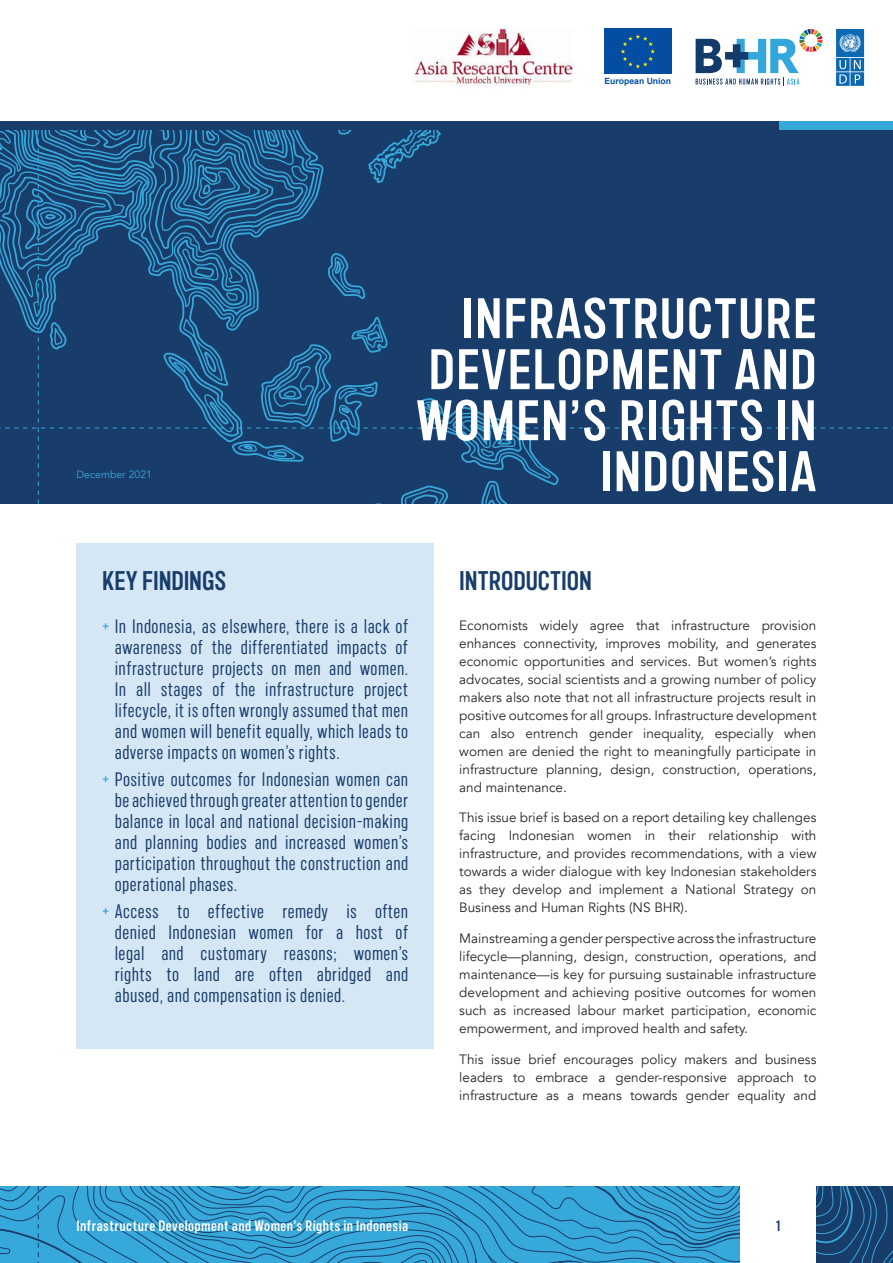
<style>
.page{position:relative;width:893px;height:1263px;background:#fff}
.page>*{position:absolute;margin:0;border:0;box-sizing:border-box;transform-origin:0 0}
.t1{font:700 57px/51px "Marsden Cm Semi";letter-spacing:.025em;color:#fff;text-align:right}
.t2{font:700 27px "Marsden Cm Semi";color:#183d6b}
.t3{font:19.5px/21px "Marsden Cm Regular";letter-spacing:.025em;color:#183d6b;text-align:justify}
.t4{font:700 15px "Marsden Cm Semi";letter-spacing:.03em;color:#fff}
.t5{font:700 15px "Marsden Cm Semi";color:#183d6b}
.t6{font:13.5px/18px "Avenir";color:#292829;text-align:justify}
.t7{font:10.5px "Avenir";color:#37a8da}
.t8{font:700 8.55px "Arial";color:#034ea2}
.s1{color:#37a8da}
</style>
<div class="page">
<svg style="left:0;top:129px;width:893px;height:375px;background:#1a4473"></svg>
<div style="left:778px;top:121px;width:115px;height:8px;background:#37a8da"></div>
<div style="left:0;top:121px;width:778px;height:8px;background:#183d6b"></div>
<svg style="left:836px;top:29px;width:28px;height:57px;background:#3f88c1"></svg>
<svg style="left:696px;top:29px;width:126px;height:57px"></svg>
<div style="left:77px;top:543px;width:357px;height:506px;background:#d5e6f5"></div>
<div style="left:604px;top:29px;width:68px;height:45px;background:#034ea2"></div>
<svg style="left:621px;top:34px;width:34px;height:34px"></svg>
<img style="left:414px;top:28px;width:159px;height:59px">
<svg style="left:0;top:1186px;width:740px;height:77px;background:#329acb"></svg>
<svg style="left:816px;top:1186px;width:77px;height:77px;background:#1b4978"></svg>
<p class="t8" style="left:605px;top:75px;width:68px">European Union</p>
<p class="t7" style="left:77px;top:468px;width:77px">December 2021</p>
<h1 class="t1" style="left:416px;top:294px;width:402px">INFRASTRUCTURE<br>DEVELOPMENT AND<br>WOMEN’S RIGHTS IN<br>INDONESIA</h1>
<h2 class="t2" style="left:102px;top:567px;width:126px">KEY FINDINGS</h2>
<p class="t3" style="left:115px;top:616px;width:295px;text-indent:-13px"><span class="s1">+</span> In Indonesia, as elsewhere, there is a lack of awareness of the differentiated impacts of infrastructure projects on men and women.<br>In all stages of the infrastructure project lifecycle, it is often wrongly assumed that men and women will benefit equally, which leads to adverse impacts on women’s rights.</p>
<p class="t3" style="left:115px;top:769px;width:295px;text-indent:-13px"><span class="s1">+</span> Positive outcomes for Indonesian women can be achieved through greater attention to gender balance in local and national decision-making and planning bodies and increased women’s participation throughout the construction and operational phases.</p>
<h3 class="t3" style="left:115px;top:901px;width:295px;text-indent:-13px"><span class="s1">+</span> Access to effective remedy is often denied Indonesian women for a host of legal and customary reasons; women’s rights to land are often abridged and abused, and compensation is denied.</h3>
<h2 class="t2" style="left:459px;top:567px;width:134px">INTRODUCTION</h2>
<p class="t6" style="left:459px;top:616px;width:359px">Economists widely agree that infrastructure provision enhances connectivity, improves mobility, and generates economic opportunities and services. But women’s rights advocates, social scientists and a growing number of policy makers also note that not all infrastructure projects result in positive outcomes for all groups. Infrastructure development can also entrench gender inequality, especially when women are denied the right to meaningfully participate in infrastructure planning, design, construction, operations, and maintenance.</p>
<p class="t6" style="left:459px;top:809px;width:359px">This issue brief is based on a report detailing key challenges facing Indonesian women in their relationship with infrastructure, and provides recommendations, with a view towards a wider dialogue with key Indonesian stakeholders as they develop and implement a National Strategy on Business and Human Rights (NS BHR).</p>
<p class="t6" style="left:459px;top:930px;width:359px">Mainstreaming a gender perspective across the infrastructure lifecycle—planning, design, construction, operations, and maintenance—is key for pursuing sustainable infrastructure development and achieving positive outcomes for women such as increased labour market participation, economic empowerment, and improved health and safety.</p>
<p class="t6" style="left:459px;top:1050px;width:359px">This issue brief encourages policy makers and business leaders to embrace a gender-responsive approach to infrastructure as a means towards gender equality and</p>
<p class="t4" style="left:77px;top:1218px;width:333px">Infrastructure Development and Women’s Rights in Indonesia</p>
<p class="t5" style="left:776px;top:1218px;width:6px">1</p>
</div>
